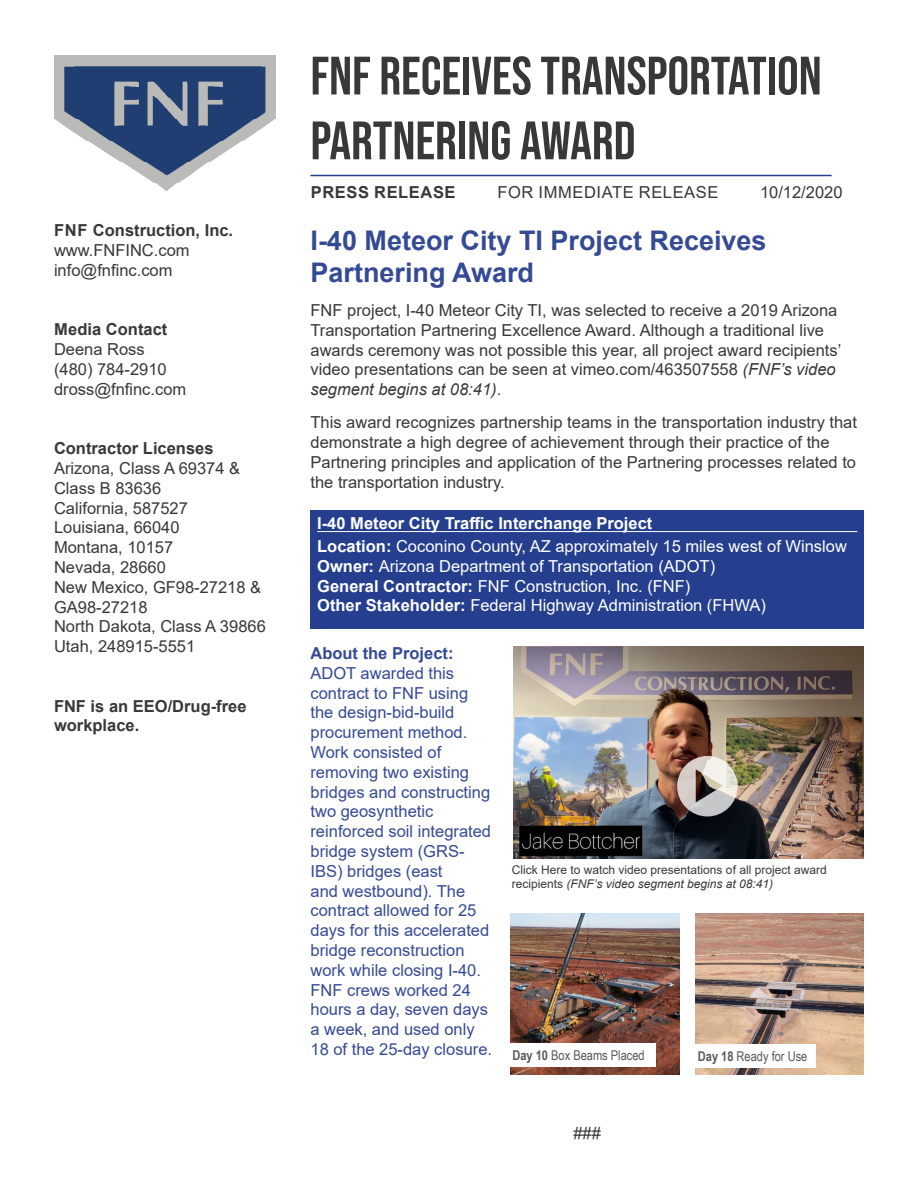
<style>
.page{position:relative;width:918px;height:1188px;background:#fff}
.page>*{position:absolute;margin:0;border:0;box-sizing:border-box;transform-origin:0 0}
.t1{font:54px/64.8px "Bebas Neue";color:#383839}
.t2{font:700 27px/32.4px "Arial";color:#354a95}
.t3{font:16.5px/19.8px "Arial";color:#383839}
.t4{font:16.5px/19.8px "Arial";color:#354a95}
.t5{font:16.5px "Arial";color:#fff}
.t6{font:700 16.5px/19.8px "Arial";color:#383839}
.t7{font:700 16.5px "Arial";color:#fff}
.t8{font:16.5px "Arial";letter-spacing:.035em;color:#383839}
.t9{font:700 16.5px "Arial";letter-spacing:.035em;color:#383839}
.t10{font:13.5px "Arial Narrow";color:#57585a}
.t11{font:12px/14.4px "Arial";color:#383839}
.s1{font-style:italic}
.s2{font-weight:700}
</style>
<div class="page">
<img style="left:54px;top:56px;width:221px;height:135px">
<div style="left:310px;top:510px;width:554px;height:118px;background:#253f8e"></div>
<hr style="left:317px;top:531px;width:540px;height:1px;background:#fff">
<hr style="left:310px;top:175px;width:522px;height:1px;background:#253f8e">
<img style="left:696px;top:913px;width:168px;height:161px">
<img style="left:511px;top:913px;width:168px;height:161px">
<div style="left:691px;top:1044px;width:124px;height:24px;background:#fff"></div>
<div style="left:506px;top:1044px;width:150px;height:23px;background:#fff"></div>
<img style="left:513px;top:646px;width:351px;height:213px">
<svg style="left:677px;top:756px;width:61px;height:60px;background:#aca39d"></svg>
<p class="t6" style="left:54px;top:221px;width:180px">FNF Construction, Inc.</p>
<p class="t3" style="left:54px;top:240px;width:137px">www.FNFINC.com</p>
<p class="t3" style="left:54px;top:260px;width:120px">info@fnfinc.com</p>
<p class="t6" style="left:54px;top:320px;width:115px">Media Contact</p>
<p class="t3" style="left:54px;top:339px;width:92px">Deena Ross</p>
<p class="t3" style="left:54px;top:359px;width:114px">(480) 784-2910</p>
<p class="t3" style="left:54px;top:379px;width:134px">dross@fnfinc.com</p>
<p class="t6" style="left:54px;top:439px;width:161px">Contractor Licenses</p>
<p class="t3" style="left:54px;top:458px;width:188px">Arizona, Class A 69374 &amp;<br>Class B 83636</p>
<p class="t3" style="left:54px;top:498px;width:135px">California, 587527</p>
<p class="t3" style="left:54px;top:518px;width:127px">Louisiana, 66040</p>
<p class="t3" style="left:54px;top:537px;width:121px">Montana, 10157</p>
<p class="t3" style="left:54px;top:557px;width:113px">Nevada, 28660</p>
<p class="t3" style="left:54px;top:577px;width:209px">New Mexico, GF98-27218 &amp;<br>GA98-27218</p>
<p class="t3" style="left:54px;top:617px;width:213px">North Dakota, Class A 39866</p>
<p class="t3" style="left:54px;top:636px;width:143px">Utah, 248915-5551</p>
<p class="t6" style="left:54px;top:696px;width:194px">FNF is an EEO/Drug-free workplace.</p>
<p class="t1" style="left:310px;top:43px;width:513px">FNF RECEIVES TRANSPORTATION<br>PARTNERING AWARD</p>
<p class="t9" style="left:311px;top:181px;width:146px">PRESS RELEASE</p>
<p class="t8" style="left:497px;top:181px;width:222px">FOR IMMEDIATE RELEASE</p>
<p class="t3" style="left:760px;top:183px;width:84px">10/12/2020</p>
<p class="t2" style="left:310px;top:225px;width:458px">I-40 Meteor City TI Project Receives<br>Partnering Award</p>
<p class="t3" style="left:310px;top:300px;width:532px">FNF project, I-40 Meteor City TI, was selected to receive a 2019 Arizona Transportation Partnering Excellence Award. Although a traditional live awards ceremony was not possible this year, all project award recipients’ video presentations can be seen at vimeo.com/463507558 <span class="s1">(FNF’s video segment begins at 08:41)</span>.</p>
<p class="t3" style="left:310px;top:413px;width:548px">This award recognizes partnership teams in the transportation industry that demonstrate a high degree of achievement through their practice of the Partnering principles and application of the Partnering processes related to the transportation industry.</p>
<p class="t7" style="left:317px;top:511px;width:337px">I-40 Meteor City Traffic Interchange Project</p>
<p class="t5" style="left:317px;top:535px;width:531px"><span class="s2">Location:</span> Coconino County, AZ approximately 15 miles west of Winslow</p>
<p class="t5" style="left:317px;top:555px;width:399px"><span class="s2">Owner:</span> Arizona Department of Transportation (ADOT)</p>
<p class="t5" style="left:317px;top:575px;width:375px"><span class="s2">General Contractor:</span> FNF Construction, Inc. (FNF)</p>
<p class="t5" style="left:317px;top:594px;width:450px"><span class="s2">Other Stakeholder:</span> Federal Highway Administration (FHWA)</p>
<p class="t4" style="left:310px;top:643px;width:183px"><span class="s2">About the Project:<br></span>ADOT awarded this contract to FNF using the design-bid-build procurement method.<br>Work consisted of removing two existing bridges and constructing two geosynthetic reinforced soil integrated bridge system (GRS-<br>IBS) bridges (east<br>and westbound). The contract allowed for 25 days for this accelerated bridge reconstruction work while closing I-40.<br>FNF crews worked 24 hours a day, seven days a week, and used only<br>18 of the 25-day closure.</p>
<p class="t11" style="left:512px;top:862px;width:316px">Click Here to watch video presentations of all project award recipients <span class="s1">(FNF’s video segment begins at 08:41)</span></p>
<p class="t10" style="left:512px;top:1046px;width:134px"><span class="s2">Day 10</span> Box Beams Placed</p>
<p class="t10" style="left:698px;top:1046px;width:111px"><span class="s2">Day 18</span> Ready for Use</p>
<p class="t3" style="left:573px;top:1123px;width:29px">###</p>
</div>
